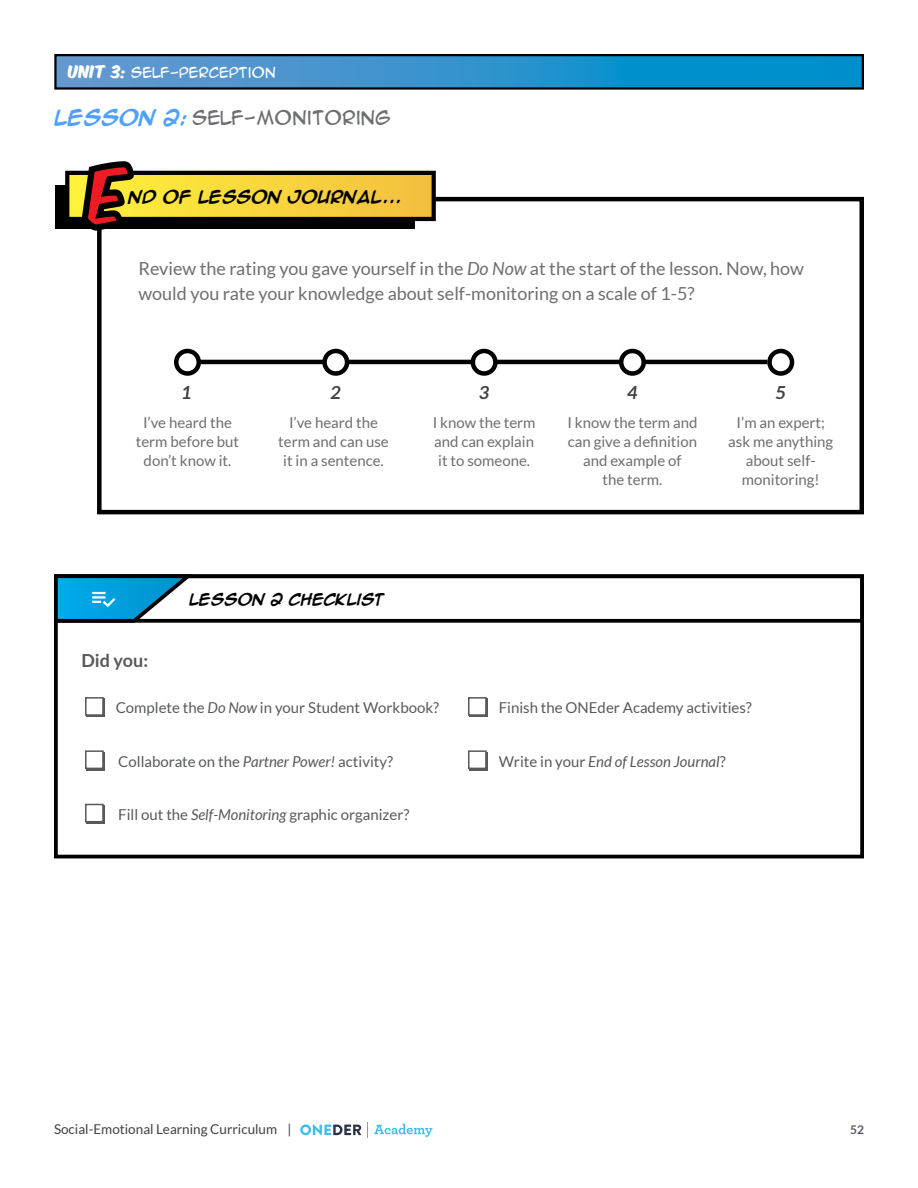
<style>
.page{position:relative;width:918px;height:1188px;background:#fff}
.page>*{position:absolute;margin:0;border:0;box-sizing:border-box;transform-origin:0 0}
.t1{font:18px/25.2px "Lato";color:#6d6e71}
.t2{font:18px "Anime Ace";color:#6d6e71}
.t3{font:700 18px "Lato";color:#58595b}
.t4{font:italic 700 18px "Lato";color:#414042}
.t5{font:15px/19.2px "Lato";color:#6d6e71;text-align:center}
.t6{font:15px "Lato";color:#58595b}
.t7{font:italic 15px "Lato";color:#58595b}
.t8{font:700 14.85px "Anime Ace";color:#000}
.t9{font:13.5px "Lato";color:#414042}
.t10{font:13.5px "Anime Ace";color:#fff}
.t11{font:700 13.5px "Anime Ace";color:#000}
.t12{font:700 12px "Lato";color:#59586b}
.s1{font-family:"Komika Axis";font-size:15px}
.s2{font-weight:700;color:#50a0ff}
.s3{font-style:italic}
.s4{font-style:normal}
</style>
<div class="page">
<svg style="left:300px;top:1124px;width:61px;height:11px"></svg>
<svg style="left:367px;top:1122px;width:1px;height:16px"></svg>
<svg style="left:374px;top:1124px;width:59px;height:13px"></svg>
<svg style="left:57px;top:57px;width:804px;height:30px;background:#2e93cd"></svg>
<div style="left:54px;top:54px;width:810px;height:36px;border:2px solid #000"></div>
<div style="left:97px;top:197px;width:767px;height:317px;border:4px solid #000"></div>
<div style="left:56px;top:185px;width:359px;height:44px;background:#000"></div>
<svg style="left:70px;top:176px;width:361px;height:40px;background:#f8d53d"></svg>
<div style="left:65px;top:171px;width:371px;height:50px;border:4px solid #000"></div>
<svg style="left:82px;top:161px;width:52px;height:70px"></svg>
<div style="left:54px;top:574px;width:810px;height:49px;border:4px solid #000"></div>
<div style="left:54px;top:574px;width:810px;height:284px;border:4px solid #000"></div>
<svg style="left:54px;top:574px;width:144px;height:51px"></svg>
<div style="left:87px;top:699px;width:18px;height:18px;background:#58595b"></div>
<div style="left:85px;top:697px;width:19px;height:19px;background:#fff;border:2px solid #58595b"></div>
<div style="left:470px;top:699px;width:18px;height:18px;background:#58595b"></div>
<div style="left:468px;top:697px;width:19px;height:19px;background:#fff;border:2px solid #58595b"></div>
<div style="left:87px;top:752px;width:18px;height:19px;background:#58595b"></div>
<div style="left:85px;top:750px;width:19px;height:19px;background:#fff;border:2px solid #58595b"></div>
<div style="left:87px;top:805px;width:18px;height:19px;background:#58595b"></div>
<div style="left:85px;top:804px;width:19px;height:18px;background:#fff;border:2px solid #58595b"></div>
<div style="left:470px;top:752px;width:18px;height:19px;background:#58595b"></div>
<div style="left:468px;top:750px;width:19px;height:19px;background:#fff;border:2px solid #58595b"></div>
<hr style="left:188px;top:360px;width:579px;height:4px;background:#000">
<svg style="left:176px;top:351px;width:23px;height:23px"></svg>
<div style="left:174px;top:349px;width:27px;height:27px;border:4px solid #000;border-radius:50%"></div>
<svg style="left:325px;top:351px;width:22px;height:23px"></svg>
<div style="left:322px;top:349px;width:27px;height:27px;border:4px solid #000;border-radius:50%"></div>
<svg style="left:473px;top:351px;width:22px;height:23px"></svg>
<div style="left:471px;top:349px;width:27px;height:27px;border:4px solid #000;border-radius:50%"></div>
<svg style="left:621px;top:351px;width:23px;height:23px"></svg>
<div style="left:619px;top:349px;width:27px;height:27px;border:4px solid #000;border-radius:50%"></div>
<svg style="left:770px;top:351px;width:22px;height:23px"></svg>
<div style="left:767px;top:349px;width:27px;height:27px;border:4px solid #000;border-radius:50%"></div>
<p class="t10" style="left:68px;top:65px;width:209px"><span class="s1">Unit 3:</span> SELF-PERCEPTION</p>
<p class="t2" style="left:54px;top:108px;width:338px"><span class="s2">LESSON 2:</span> SELF-MONITORING</p>
<p class="t8" style="left:129px;top:189px;width:274px">ND OF LESSON JOURNAL...</p>
<p class="t1" style="left:138px;top:256px;width:667px">Review the rating you gave yourself in the <span class="s3">Do Now</span> at the start of the lesson. Now, how would you rate your knowledge about self-monitoring on a scale of 1-5?</p>
<p class="t4" style="left:181px;top:382px;width:12px">1</p>
<p class="t4" style="left:331px;top:382px;width:12px">2</p>
<p class="t4" style="left:479px;top:382px;width:12px">3</p>
<p class="t4" style="left:627px;top:382px;width:12px">4</p>
<p class="t4" style="left:776px;top:382px;width:12px">5</p>
<p class="t5" style="left:136px;top:412px;width:105px">I’ve heard the term before but don’t know it.</p>
<p class="t5" style="left:278px;top:412px;width:112px">I’ve heard the term and can use it in a sentence.</p>
<p class="t5" style="left:433px;top:412px;width:104px;text-align:justify">I know the term and can explain it to someone.</p>
<p class="t5" style="left:567px;top:412px;width:132px">I know the term and can give a definition and example of<br>the term.</p>
<p class="t5" style="left:728px;top:412px;width:107px">I’m an expert; ask me anything about self&shy;monitoring!</p>
<p class="t3" style="left:82px;top:649px;width:68px">Did you:</p>
<p class="t11" style="left:189px;top:592px;width:198px">LESSON 2 CHECKLIST</p>
<p class="t6" style="left:116px;top:698px;width:325px">Complete the <span class="s3">Do Now</span> in your Student Workbook?</p>
<p class="t6" style="left:118px;top:752px;width:276px">Collaborate on the <span class="s3">Partner Power!</span> activity?</p>
<p class="t6" style="left:118px;top:805px;width:293px">Fill out the <span class="s3">Self-Monitoring</span> graphic organizer?</p>
<p class="t6" style="left:499px;top:698px;width:255px">Finish the ONEder Academy activities?</p>
<p class="t7" style="left:499px;top:752px;width:228px"><span class="s4">Write in your</span> End of Lesson Journal<span class="s4">?</span></p>
<p class="t9" style="left:54px;top:1121px;width:239px">Social-Emotional Learning Curriculum |</p>
<p class="t12" style="left:850px;top:1122px;width:15px">52</p>
</div>
